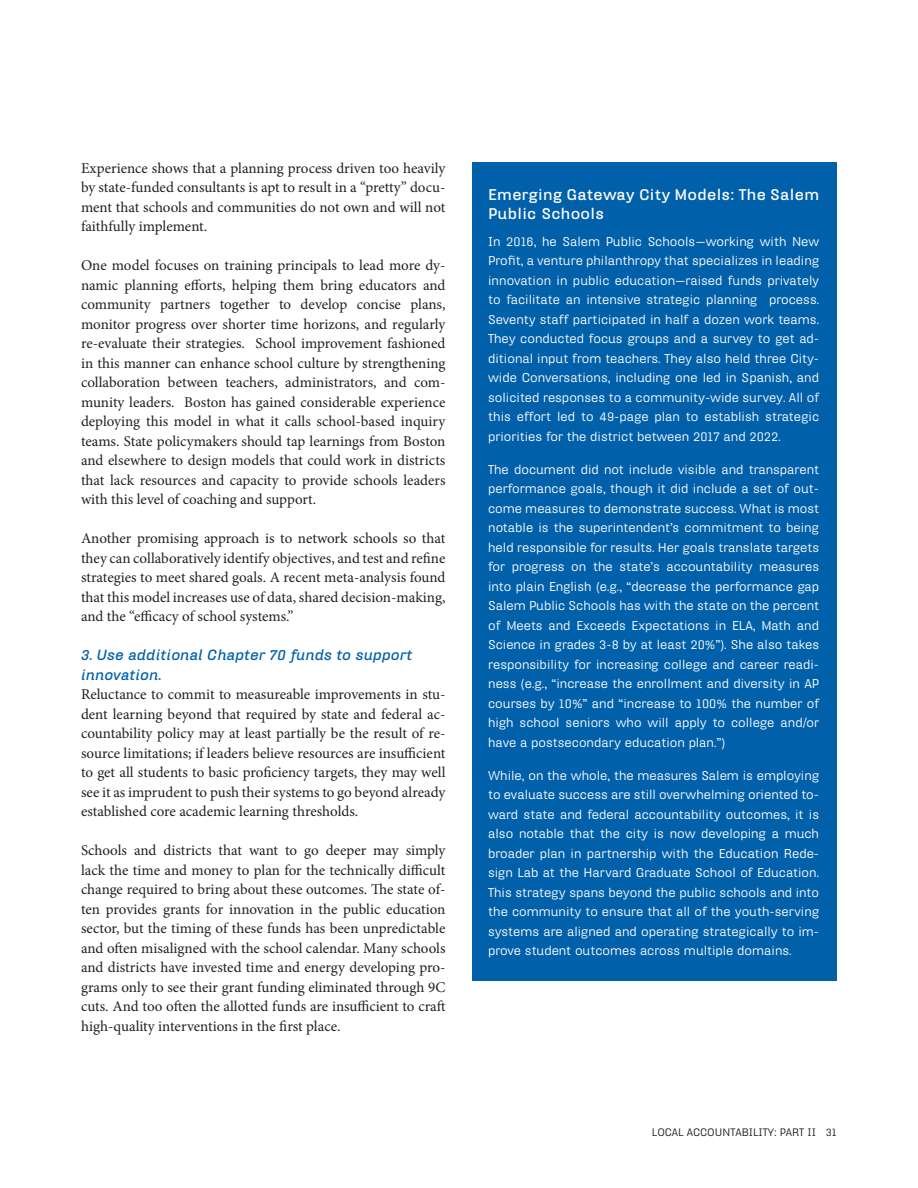
<style>
.page{position:relative;width:918px;height:1188px;background:#fff}
.page>*{position:absolute;margin:0;border:0;box-sizing:border-box;transform-origin:0 0}
.t1{font:15px/19.5px "Minion Pro";color:#231f20;text-align:justify}
.t2{font:700 15px/19.5px "Hydra Text";letter-spacing:.02em;color:#fff}
.t3{font:italic 700 14.25px/19.5px "Hydra Text";color:#0060aa}
.t4{font:12.3px/19.5px "Hydra Text";color:#fff;text-align:justify}
.t5{font:10.5px "Hydra Text";color:#231f20}
</style>
<div class="page">
<div style="left:472px;top:162px;width:365px;height:819px;background:#0060aa"></div>
<p class="t1" style="left:81px;top:158px;width:366px">Experience shows that a planning process driven too heavily by state-funded consultants is apt to result in a “pretty” docu&shy;ment that schools and communities do not own and will not faithfully implement.</p>
<p class="t1" style="left:81px;top:256px;width:366px">One model focuses on training principals to lead more dy&shy;namic planning efforts, helping them bring educators and community partners together to develop concise plans, monitor progress over shorter time horizons, and regularly re-evaluate their strategies. School improvement fashioned in this manner can enhance school culture by strengthening collaboration between teachers, administrators, and com&shy;munity leaders. Boston has gained considerable experience deploying this model in what it calls school-based inquiry teams. State policymakers should tap learnings from Boston and elsewhere to design models that could work in districts that lack resources and capacity to provide schools leaders with this level of coaching and support.</p>
<p class="t1" style="left:81px;top:529px;width:366px">Another promising approach is to network schools so that they can collaboratively identify objectives, and test and refine strategies to meet shared goals. A recent meta-analysis found that this model increases use of data, shared decision-making, and the “efficacy of school systems.”</p>
<p class="t3" style="left:81px;top:645px;width:333px">3. Use additional Chapter 70 funds to support innovation.</p>
<p class="t1" style="left:81px;top:685px;width:366px">Reluctance to commit to measureable improvements in stu&shy;dent learning beyond that required by state and federal ac&shy;countability policy may at least partially be the result of re&shy;source limitations; if leaders believe resources are insufficient to get all students to basic proficiency targets, they may well see it as imprudent to push their systems to go beyond already established core academic learning thresholds.</p>
<p class="t1" style="left:81px;top:841px;width:366px">Schools and districts that want to go deeper may simply lack the time and money to plan for the technically difficult change required to bring about these outcomes. The state of&shy;ten provides grants for innovation in the public education sector, but the timing of these funds has been unpredictable and often misaligned with the school calendar. Many schools and districts have invested time and energy developing pro&shy;grams only to see their grant funding eliminated through 9C cuts. And too often the allotted funds are insufficient to craft high-quality interventions in the first place.</p>
<p class="t2" style="left:488px;top:184px;width:333px">Emerging Gateway City Models: The Salem<br>Public Schools</p>
<p class="t4" style="left:488px;top:231px;width:333px">In 2016, he Salem Public Schools—working with New Profit, a venture philanthropy that specializes in leading innovation in public education—raised funds privately to facilitate an intensive strategic planning process.<br>Seventy staff participated in half a dozen work teams.<br>They conducted focus groups and a survey to get ad&shy;ditional input from teachers. They also held three City&shy;wide Conversations, including one led in Spanish, and solicited responses to a community-wide survey. All of this effort led to 49-page plan to establish strategic priorities for the district between 2017 and 2022.</p>
<p class="t4" style="left:488px;top:459px;width:333px">The document did not include visible and transparent performance goals, though it did include a set of out&shy;come measures to demonstrate success. What is most notable is the superintendent’s commitment to being held responsible for results. Her goals translate targets for progress on the state’s accountability measures into plain English (e.g., “decrease the performance gap Salem Public Schools has with the state on the percent of Meets and Exceeds Expectations in ELA, Math and Science in grades 3-8 by at least 20%”). She also takes responsibility for increasing college and career readi&shy;ness (e.g., “increase the enrollment and diversity in AP courses by 10%” and “increase to 100% the number of high school seniors who will apply to college and/or have a postsecondary education plan.”)</p>
<p class="t4" style="left:488px;top:765px;width:333px">While, on the whole, the measures Salem is employing to evaluate success are still overwhelming oriented to&shy;ward state and federal accountability outcomes, it is also notable that the city is now developing a much broader plan in partnership with the Education Rede&shy;sign Lab at the Harvard Graduate School of Education.<br>This strategy spans beyond the public schools and into the community to ensure that all of the youth-serving systems are aligned and operating strategically to im&shy;prove student outcomes across multiple domains.</p>
<p class="t5" style="left:652px;top:1125px;width:187px">LOCAL ACCOUNTABILITY: PART II 31</p>
</div>
